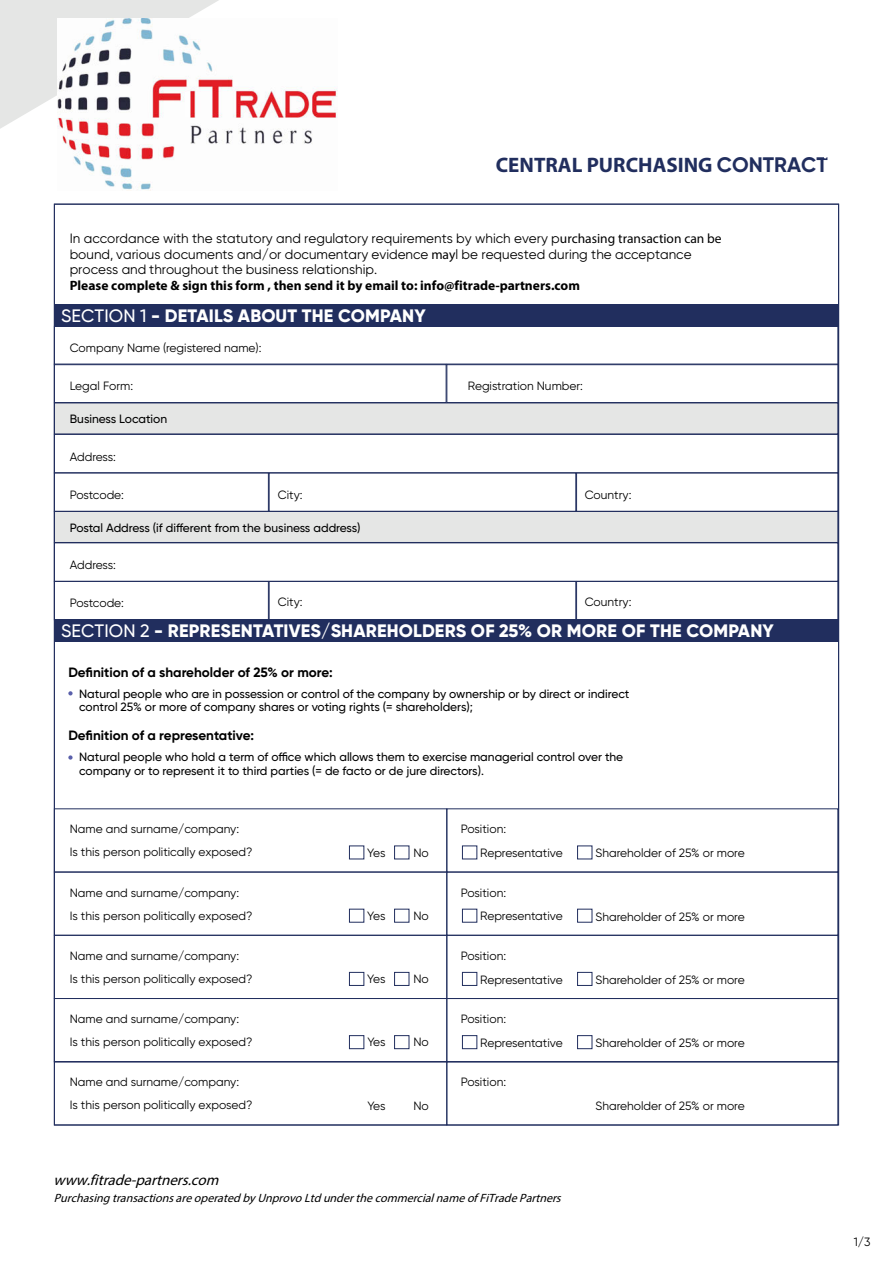
<style>
.page{position:relative;width:893px;height:1263px;background:#fff}
.page>*{position:absolute;margin:0;border:0;box-sizing:border-box;transform-origin:0 0}
.t1{font:700 21px "Myriad Pro";color:#212e5e}
.t2{font:800 18px "Gilroy";letter-spacing:.01em;color:#fff}
.t3{font:italic 15px "Myriad Pro";color:#000}
.t4{font:13.5px/15.6px "Gilroy";color:#000}
.t5{font:700 13.5px "Myriad Pro";color:#000}
.t6{font:700 13.5px "Gilroy";color:#000}
.t7{font:12px "Gilroy";color:#000}
.t8{font:500 12px/13.5px "Gilroy";color:#000}
.t9{font:italic 12px "Myriad Pro";color:#000}
.s1{font-family:"Gilroy"}
.s2{font-family:"Myriad Pro"}
.s3{font-weight:500}
</style>
<div class="page">
<div style="left:54px;top:402px;width:784px;height:32px;background:#e5e6e5"></div>
<div style="left:54px;top:511px;width:784px;height:32px;background:#e5e6e5"></div>
<div style="left:54px;top:304px;width:785px;height:23px;background:#212e5e"></div>
<div style="left:54px;top:326px;width:784px;height:39px;border:1px solid #212e5e"></div>
<div style="left:54px;top:364px;width:392px;height:39px;border:1px solid #212e5e"></div>
<div style="left:446px;top:364px;width:392px;height:39px;border:1px solid #212e5e"></div>
<div style="left:54px;top:434px;width:784px;height:39px;border:1px solid #212e5e"></div>
<div style="left:54px;top:542px;width:784px;height:40px;border:1px solid #212e5e"></div>
<div style="left:54px;top:472px;width:215px;height:40px;border:1px solid #212e5e"></div>
<div style="left:54px;top:581px;width:215px;height:39px;border:1px solid #212e5e"></div>
<div style="left:269px;top:472px;width:307px;height:40px;border:1px solid #212e5e"></div>
<div style="left:269px;top:581px;width:307px;height:39px;border:1px solid #212e5e"></div>
<div style="left:576px;top:472px;width:262px;height:40px;border:1px solid #212e5e"></div>
<div style="left:576px;top:581px;width:262px;height:39px;border:1px solid #212e5e"></div>
<div style="left:54px;top:619px;width:785px;height:23px;background:#212e5e"></div>
<svg style="left:0;top:0;width:219px;height:129px;background:#e8e8e8"></svg>
<svg style="left:68px;top:691px;width:5px;height:4px"></svg>
<svg style="left:68px;top:755px;width:5px;height:5px"></svg>
<div style="left:349px;top:972px;width:15px;height:14px;border:1px solid #212e5e"></div>
<div style="left:349px;top:909px;width:15px;height:13px;border:1px solid #212e5e"></div>
<div style="left:349px;top:1035px;width:15px;height:14px;border:1px solid #212e5e"></div>
<div style="left:462px;top:972px;width:15px;height:14px;border:1px solid #212e5e"></div>
<div style="left:462px;top:909px;width:15px;height:13px;border:1px solid #212e5e"></div>
<div style="left:462px;top:1035px;width:15px;height:14px;border:1px solid #212e5e"></div>
<div style="left:577px;top:972px;width:15px;height:14px;border:1px solid #212e5e"></div>
<div style="left:577px;top:909px;width:15px;height:13px;border:1px solid #212e5e"></div>
<div style="left:577px;top:1035px;width:15px;height:14px;border:1px solid #212e5e"></div>
<div style="left:394px;top:972px;width:15px;height:14px;border:1px solid #212e5e"></div>
<div style="left:394px;top:909px;width:15px;height:13px;border:1px solid #212e5e"></div>
<div style="left:394px;top:1035px;width:15px;height:14px;border:1px solid #212e5e"></div>
<div style="left:54px;top:872px;width:393px;height:64px;border:1px solid #212e5e"></div>
<div style="left:54px;top:998px;width:393px;height:64px;border:1px solid #212e5e"></div>
<div style="left:54px;top:1061px;width:393px;height:64px;border:1px solid #212e5e"></div>
<div style="left:446px;top:872px;width:392px;height:64px;border:1px solid #212e5e"></div>
<div style="left:446px;top:998px;width:392px;height:64px;border:1px solid #212e5e"></div>
<div style="left:446px;top:1061px;width:392px;height:64px;border:1px solid #212e5e"></div>
<img style="left:57px;top:18px;width:280px;height:172px">
<h1 class="t1" style="left:496px;top:151px;width:333px">CENTRAL PURCHASING <span class="s1">CONTRACT</span></h1>
<p class="t4" style="left:70px;top:230px;width:653px">In accordance with the statutory and regulatory requirements by which every p<span class="s2">urchasing transaction can be </span>bound, various documents and/or documentary evidence <span class="s2">may</span>l be requested during the acceptance process and throughout the business relationship.</p>
<p class="t5" style="left:70px;top:276px;width:512px">Please complete &amp; sign this form , then send it by email to: info@fitrade-partners.com</p>
<h2 class="t2" style="left:61px;top:304px;width:366px"><span class="s3">SECTION 1</span> - DETAILS ABOUT THE COMPANY</h2>
<p class="t7" style="left:70px;top:341px;width:193px">Company Name (registered name):</p>
<p class="t7" style="left:70px;top:379px;width:65px">Legal Form:</p>
<p class="t8" style="left:70px;top:412px;width:99px">Business Location</p>
<p class="t7" style="left:70px;top:449px;width:48px">Address:</p>
<p class="t7" style="left:70px;top:487px;width:56px">Postcode:</p>
<p class="t7" style="left:278px;top:487px;width:26px">City:</p>
<p class="t8" style="left:70px;top:520px;width:292px">Postal Address (if different from the business address)</p>
<p class="t7" style="left:70px;top:558px;width:48px">Address:</p>
<p class="t7" style="left:70px;top:595px;width:56px">Postcode:</p>
<p class="t7" style="left:278px;top:595px;width:26px">City:</p>
<p class="t7" style="left:468px;top:379px;width:117px">Registration Number:</p>
<p class="t7" style="left:585px;top:487px;width:48px">Country:</p>
<p class="t7" style="left:585px;top:595px;width:48px">Country:</p>
<h2 class="t2" style="left:61px;top:619px;width:714px"><span class="s3">SECTION 2</span> - REPRESENTATIVES/SHAREHOLDERS OF 25% OR MORE OF THE COMPANY</h2>
<p class="t6" style="left:68px;top:663px;width:266px">Definition of a shareholder of 25% or more:</p>
<p class="t8" style="left:79px;top:686px;width:552px">Natural people who are in possession or control of the company by ownership or by direct or indirect control 25% or more of company shares or voting rights (= shareholders);</p>
<p class="t8" style="left:79px;top:750px;width:546px">Natural people who hold a term of office which allows them to exercise managerial control over the company or to represent it to third parties (= de facto or de jure directors).</p>
<p class="t6" style="left:68px;top:727px;width:187px">Definition of a representative:</p>
<p class="t7" style="left:70px;top:822px;width:171px">Name and surname/company:</p>
<p class="t7" style="left:461px;top:822px;width:47px">Position:</p>
<p class="t7" style="left:70px;top:845px;width:184px">Is this person politically exposed?</p>
<p class="t7" style="left:367px;top:845px;width:20px">Yes</p>
<p class="t7" style="left:413px;top:845px;width:17px">No</p>
<p class="t7" style="left:480px;top:845px;width:84px">Representative</p>
<p class="t7" style="left:70px;top:885px;width:171px">Name and surname/company:</p>
<p class="t7" style="left:461px;top:885px;width:47px">Position:</p>
<p class="t7" style="left:70px;top:908px;width:184px">Is this person politically exposed?</p>
<p class="t7" style="left:367px;top:908px;width:20px">Yes</p>
<p class="t7" style="left:413px;top:908px;width:17px">No</p>
<p class="t7" style="left:480px;top:909px;width:84px">Representative</p>
<p class="t7" style="left:70px;top:948px;width:171px">Name and surname/company:</p>
<p class="t7" style="left:461px;top:948px;width:47px">Position:</p>
<p class="t7" style="left:70px;top:971px;width:184px">Is this person politically exposed?</p>
<p class="t7" style="left:367px;top:972px;width:20px">Yes</p>
<p class="t7" style="left:413px;top:972px;width:17px">No</p>
<p class="t7" style="left:480px;top:972px;width:84px">Representative</p>
<p class="t7" style="left:70px;top:1011px;width:171px">Name and surname/company:</p>
<p class="t7" style="left:461px;top:1011px;width:47px">Position:</p>
<p class="t7" style="left:70px;top:1034px;width:184px">Is this person politically exposed?</p>
<p class="t7" style="left:367px;top:1035px;width:20px">Yes</p>
<p class="t7" style="left:413px;top:1035px;width:17px">No</p>
<p class="t7" style="left:480px;top:1035px;width:84px">Representative</p>
<p class="t7" style="left:70px;top:1075px;width:171px">Name and surname/company:</p>
<p class="t7" style="left:461px;top:1075px;width:47px">Position:</p>
<p class="t7" style="left:70px;top:1098px;width:184px">Is this person politically exposed?</p>
<p class="t7" style="left:367px;top:1098px;width:20px">Yes</p>
<p class="t7" style="left:413px;top:1098px;width:17px">No</p>
<p class="t3" style="left:54px;top:1170px;width:171px">www.fitrade-partners.com</p>
<p class="t9" style="left:54px;top:1190px;width:512px">PurchasingtransactionsareoperatedbyUnprovoLtdunderthecommercialnameofFiTradePartners</p>
<p class="t7" style="left:595px;top:846px;width:151px">Shareholder of 25% or more</p>
<p class="t7" style="left:595px;top:909px;width:151px">Shareholder of 25% or more</p>
<p class="t7" style="left:595px;top:972px;width:151px">Shareholder of 25% or more</p>
<p class="t7" style="left:595px;top:1035px;width:151px">Shareholder of 25% or more</p>
<p class="t7" style="left:595px;top:1099px;width:151px">Shareholder of 25% or more</p>
<p class="t7" style="left:854px;top:1235px;width:18px">1/3</p>
</div>
